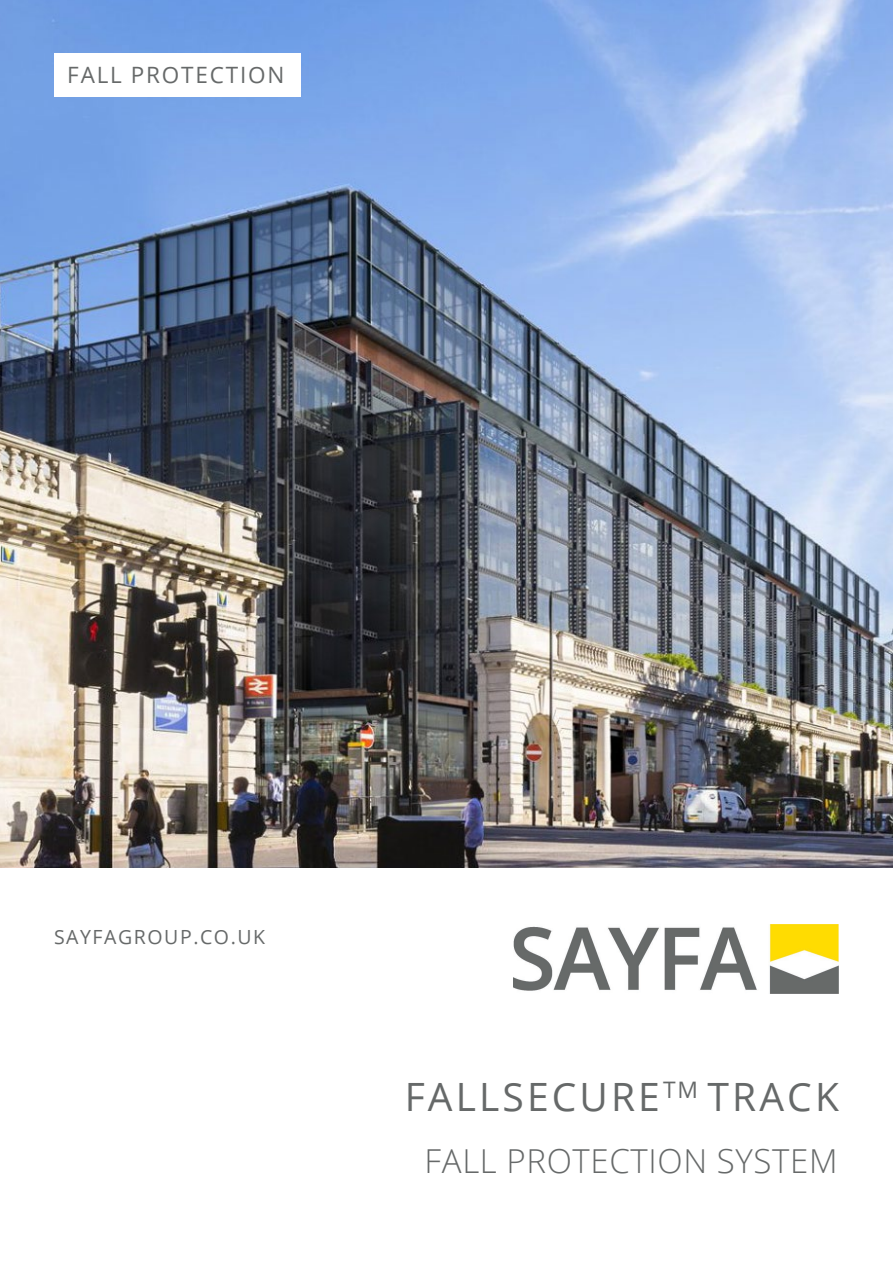
<style>
.page{position:relative;width:893px;height:1263px;background:#fff}
.page>*{position:absolute;margin:0;border:0;box-sizing:border-box;transform-origin:0 0}
.t1{font:39px "Open Sans";letter-spacing:.08em;color:#666969}
.t2{font:300 33px "Open Sans";letter-spacing:.02em;color:#666969}
.t3{font:22.5px "Open Sans";letter-spacing:.08em;color:#666969}
.t4{font:19.5px "Open Sans";letter-spacing:.08em;color:#666969}
</style>
<div class="page">
<img style="left:0;top:0;width:893px;height:867px">
<div style="left:54px;top:53px;width:246px;height:44px;background:#fff"></div>
<img style="left:513px;top:925px;width:326px;height:69px">
<p class="t3" style="left:67px;top:59px;width:219px">FALL PROTECTION</p>
<p class="t4" style="left:54px;top:924px;width:213px">SAYFAGROUP.CO.UK</p>
<p class="t1" style="left:405px;top:1070px;width:436px">FALLSECURE<sup>TM</sup> TRACK</p>
<p class="t2" style="left:425px;top:1138px;width:414px">FALL PROTECTION SYSTEM</p>
</div>
